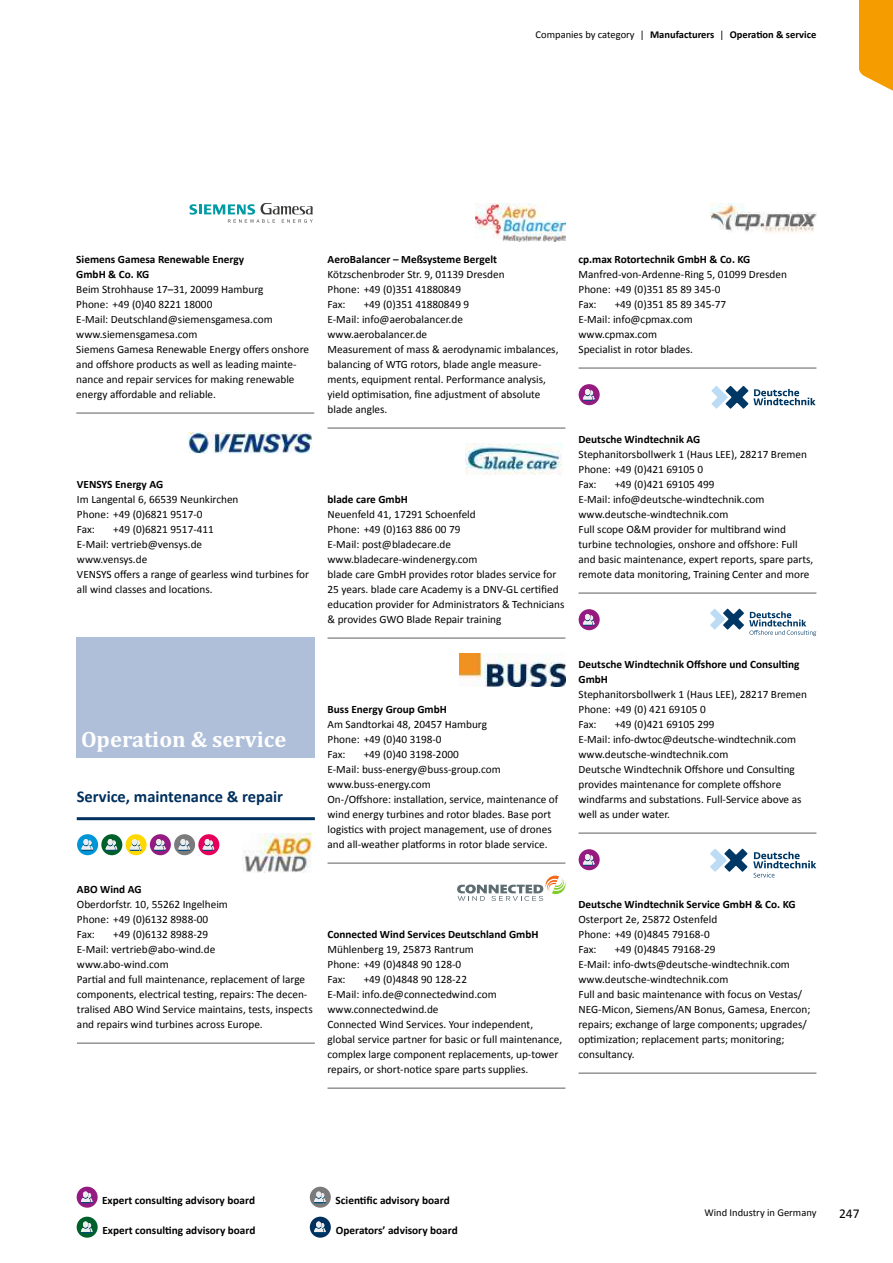
<style>
.page{position:relative;width:893px;height:1263px;background:#fff}
.page>*{position:absolute;margin:0;border:0;box-sizing:border-box;transform-origin:0 0}
.t1{font:700 22.5px "Cambria";color:#fff}
.t2{font:700 16.5px "Calibri";color:#00305d}
.t3{font:13.5px "Calibri";color:#000}
.t4{font:11.25px/15px "Calibri";color:#000}
.t5{font:700 11.25px/15px "Calibri";color:#000}
.t6{font:700 10.5px "Calibri";color:#000}
.t7{font:10.5px "Calibri";color:#000}
.s1{font-weight:400}
</style>
<div class="page">
<div style="left:77px;top:1217px;width:21px;height:21px;background:#00602b;border-radius:50%"></div>
<svg style="left:81px;top:1221px;width:12px;height:12px"></svg>
<div style="left:77px;top:1187px;width:21px;height:21px;background:#951b81;border-radius:50%"></div>
<svg style="left:81px;top:1191px;width:12px;height:12px"></svg>
<div style="left:310px;top:1187px;width:21px;height:21px;background:#7c7b7b;border-radius:50%"></div>
<svg style="left:314px;top:1191px;width:12px;height:12px"></svg>
<div style="left:310px;top:1217px;width:21px;height:21px;background:#00305d;border-radius:50%"></div>
<svg style="left:314px;top:1221px;width:12px;height:12px"></svg>
<hr style="left:76px;top:412px;width:238px;height:2px;background:#706f6f">
<svg style="left:189px;top:204px;width:124px;height:19px"></svg>
<img style="left:188px;top:432px;width:124px;height:21px">
<div style="left:77px;top:637px;width:238px;height:120px;background:#afbfda"></div>
<hr style="left:77px;top:817px;width:238px;height:3px;background:#00305d">
<hr style="left:77px;top:1042px;width:238px;height:2px;background:#706f6f">
<div style="left:77px;top:834px;width:21px;height:21px;background:#0095d6;border-radius:50%"></div>
<svg style="left:81px;top:839px;width:12px;height:12px"></svg>
<div style="left:101px;top:834px;width:21px;height:21px;background:#00602b;border-radius:50%"></div>
<svg style="left:106px;top:839px;width:11px;height:12px"></svg>
<div style="left:126px;top:834px;width:21px;height:21px;background:#ffd800;border-radius:50%"></div>
<svg style="left:130px;top:839px;width:11px;height:12px"></svg>
<div style="left:150px;top:834px;width:21px;height:21px;background:#951b81;border-radius:50%"></div>
<svg style="left:154px;top:839px;width:12px;height:12px"></svg>
<div style="left:174px;top:834px;width:21px;height:21px;background:#7c7b7b;border-radius:50%"></div>
<svg style="left:178px;top:839px;width:12px;height:12px"></svg>
<div style="left:198px;top:834px;width:21px;height:21px;background:#e6005b;border-radius:50%"></div>
<svg style="left:203px;top:839px;width:11px;height:12px"></svg>
<img style="left:243px;top:834px;width:70px;height:38px">
<hr style="left:328px;top:427px;width:237px;height:2px;background:#706f6f">
<img style="left:475px;top:204px;width:90px;height:37px">
<hr style="left:328px;top:637px;width:237px;height:2px;background:#706f6f">
<img style="left:465px;top:444px;width:97px;height:30px">
<hr style="left:328px;top:862px;width:237px;height:2px;background:#706f6f">
<img style="left:459px;top:654px;width:106px;height:32px">
<hr style="left:328px;top:1087px;width:237px;height:2px;background:#706f6f">
<svg style="left:457px;top:876px;width:108px;height:25px"></svg>
<hr style="left:578px;top:367px;width:238px;height:2px;background:#706f6f">
<img style="left:710px;top:204px;width:106px;height:29px">
<hr style="left:578px;top:592px;width:238px;height:2px;background:#706f6f">
<div style="left:579px;top:384px;width:21px;height:21px;background:#951b81;border-radius:50%"></div>
<svg style="left:583px;top:389px;width:12px;height:12px"></svg>
<svg style="left:711px;top:386px;width:105px;height:23px"></svg>
<hr style="left:578px;top:832px;width:238px;height:2px;background:#706f6f">
<div style="left:579px;top:609px;width:21px;height:21px;background:#951b81;border-radius:50%"></div>
<svg style="left:583px;top:614px;width:12px;height:12px"></svg>
<svg style="left:710px;top:609px;width:106px;height:27px"></svg>
<hr style="left:578px;top:1072px;width:238px;height:2px;background:#706f6f">
<div style="left:579px;top:849px;width:21px;height:21px;background:#951b81;border-radius:50%"></div>
<svg style="left:583px;top:854px;width:12px;height:12px"></svg>
<svg style="left:710px;top:849px;width:37px;height:23px"></svg>
<svg style="left:753px;top:852px;width:63px;height:25px"></svg>
<svg style="left:859px;top:0;width:34px;height:91px;background:#f5a519"></svg>
<p class="t6" style="left:536px;top:27px;width:282px"><span class="s1">Companies by category |</span> Manufacturers <span class="s1">|</span> Operation &amp; service</p>
<p class="t5" style="left:76px;top:251px;width:169px">Siemens Gamesa Renewable Energy<br>GmbH &amp; Co. KG</p>
<p class="t4" style="left:76px;top:281px;width:234px">Beim Strohhause 17–31 , 20099 Hamburg<br>Phone: +49 (0)40 8221 18000<br>E-Mail: Deutschland@siemensgamesa.com www.siemensgamesa.com<br>Siemens Gamesa Renewable Energy offers onshore and offshore products as well as leading mainte&shy;nance and repair services for making renewable energy affordable and reliable.</p>
<p class="t5" style="left:77px;top:476px;width:88px">VENSYS Energy AG</p>
<p class="t4" style="left:77px;top:491px;width:163px">Im Langental 6, 66539 Neunkirchen<br>Phone: +49 (0)6821 9517-0<br>Fax:</p>
<p class="t4" style="left:77px;top:521px;width:234px;text-indent:36px">+49 (0)6821 9517-411<br>E-Mail: vertrieb@vensys.de<br>www.vensys.de<br>VENSYS offers a range of gearless wind turbines for all wind classes and locations.</p>
<h1 class="t1" style="left:81px;top:723px;width:207px">Operation &amp; service</h1>
<h2 class="t2" style="left:77px;top:785px;width:208px">Service, maintenance &amp; repair</h2>
<p class="t5" style="left:77px;top:881px;width:66px">ABO Wind AG</p>
<p class="t4" style="left:77px;top:896px;width:152px">Oberdorfstr. 10, 55262 Ingelheim<br>Phone: +49 (0)6132 8988-00<br>Fax:</p>
<p class="t4" style="left:77px;top:926px;width:237px;text-indent:36px">+49 (0)6132 8988-29<br>E-Mail: vertrieb@abo-wind.de<br>www.abo-wind.com<br>Partial and full maintenance, replacement of large components, electrical testing, repairs: The decen&shy;tralised ABO Wind Service maintains, tests, inspects and repairs wind turbines across Europe.</p>
<p class="t5" style="left:328px;top:251px;width:171px">AeroBalancer – Meßsysteme Bergelt</p>
<p class="t4" style="left:328px;top:266px;width:179px">Kötzschenbroder Str. 9, 01139 Dresden<br>Phone: +49 (0)351 41880849<br>Fax:</p>
<p class="t4" style="left:328px;top:296px;width:232px;text-indent:36px">+49 (0)351 41880849 9<br>E-Mail: info@aerobalancer.de www.aerobalancer.de<br>Measurement of mass &amp; aerodynamic imbalances, balancing of WTG rotors, blade angle measure&shy;ments, equipment rental. Performance analysis, yield optimisation, fine adjustment of absolute blade angles.</p>
<p class="t5" style="left:328px;top:491px;width:82px">blade care GmbH</p>
<p class="t4" style="left:328px;top:506px;width:239px">Neuenfeld 41, 17291 Schoenfeld<br>Phone: +49 (0)163 886 00 79<br>E-Mail: post@bladecare.de www.bladecare-windenergy.com<br>blade care GmbH provides rotor blades service for 25 years. blade care Academy is a DNV-GL certified education provider for Administrators &amp; Technicians &amp; provides GWO Blade Repair training</p>
<p class="t5" style="left:328px;top:701px;width:121px">Buss Energy Group GmbH</p>
<p class="t4" style="left:328px;top:716px;width:161px">Am Sandtorkai 48, 20457 Hamburg<br>Phone: +49 (0)40 3198-0<br>Fax:</p>
<p class="t4" style="left:328px;top:746px;width:232px;text-indent:36px">+49 (0)40 3198-2000<br>E-Mail: buss-energy@buss-group.com www.buss-energy.com<br>On-/Offshore: installation, service, maintenance of wind energy turbines and rotor blades. Base port logistics with project management, use of drones and all-weather platforms in rotor blade service.</p>
<p class="t5" style="left:578px;top:251px;width:173px">cp.max Rotortechnik GmbH &amp; Co. KG</p>
<p class="t4" style="left:578px;top:266px;width:210px">Manfred-von-Ardenne-Ring 5, 01099 Dresden<br>Phone: +49 (0)351 85 89 345-0<br>Fax:</p>
<p class="t4" style="left:578px;top:296px;width:149px;text-indent:36px">+49 (0)351 85 89 345-77<br>E-Mail: info@cpmax.com www.cpmax.com<br>Specialist in rotor blades.</p>
<p class="t5" style="left:578px;top:431px;width:123px">Deutsche Windtechnik AG</p>
<p class="t4" style="left:578px;top:446px;width:230px">Stephanitorsbollwerk 1 (Haus LEE), 28217 Bremen<br>Phone: +49 (0)421 69105 0<br>Fax:</p>
<p class="t4" style="left:578px;top:476px;width:236px;text-indent:36px">+49 (0)421 69105 499<br>E-Mail: info@deutsche-windtechnik.com www.deutsche-windtechnik.com<br>Full scope O&amp;M provider for multibrand wind turbine technologies, onshore and offshore: Full and basic maintenance, expert reports, spare parts, remote data monitoring, Training Center and more</p>
<p class="t5" style="left:578px;top:656px;width:222px">Deutsche Windtechnik Offshore und Consulting<br>GmbH</p>
<p class="t4" style="left:578px;top:686px;width:230px">Stephanitorsbollwerk 1 (Haus LEE), 28217 Bremen<br>Phone: +49 (0) 421 69105 0<br>Fax:</p>
<p class="t4" style="left:578px;top:716px;width:225px;text-indent:36px">+49 (0)421 69105 299<br>E-Mail: info-dwtoc@deutsche-windtechnik.com www.deutsche-windtechnik.com<br>Deutsche Windtechnik Offshore und Consulting provides maintenance for complete offshore windfarms and substations. Full-Service above as well as under water.</p>
<p class="t5" style="left:328px;top:926px;width:212px">Connected Wind Services Deutschland GmbH</p>
<p class="t4" style="left:328px;top:941px;width:148px">Mühlenberg 19, 25873 Rantrum<br>Phone: +49 (0)4848 90 128-0<br>Fax:</p>
<p class="t4" style="left:328px;top:971px;width:236px;text-indent:36px">+49 (0)4848 90 128-22<br>E-Mail: info.de@connectedwind.com www.connectedwind.de<br>Connected Wind Services. Your independent, global service partner for basic or full maintenance, complex large component replacements, up-tower repairs, or short-notice spare parts supplies.</p>
<p class="t5" style="left:578px;top:896px;width:219px">Deutsche Windtechnik Service GmbH &amp; Co. KG</p>
<p class="t4" style="left:578px;top:911px;width:140px">Osterport 2e, 25872 Ostenfeld<br>Phone: +49 (0)4845 79168-0<br>Fax:</p>
<p class="t4" style="left:578px;top:941px;width:233px;text-indent:36px">+49 (0)4845 79168-29<br>E-Mail: info-dwts@deutsche-windtechnik.com www.deutsche-windtechnik.com<br>Full and basic maintenance with focus on Vestas/ NEG-Micon, Siemens/AN Bonus, Gamesa, Enercon; repairs; exchange of large components; upgrades/ optimization; replacement parts; monitoring; consultancy.</p>
<p class="t5" style="left:102px;top:1193px;width:154px">Expert consulting advisory board</p>
<p class="t5" style="left:336px;top:1193px;width:116px">Scientific advisory board</p>
<p class="t5" style="left:336px;top:1223px;width:123px">Operators’ advisory board</p>
<p class="t5" style="left:102px;top:1223px;width:154px">Expert consulting advisory board</p>
<p class="t7" style="left:704px;top:1205px;width:114px">Wind Industry in Germany</p>
<p class="t3" style="left:839px;top:1204px;width:22px">247</p>
</div>
